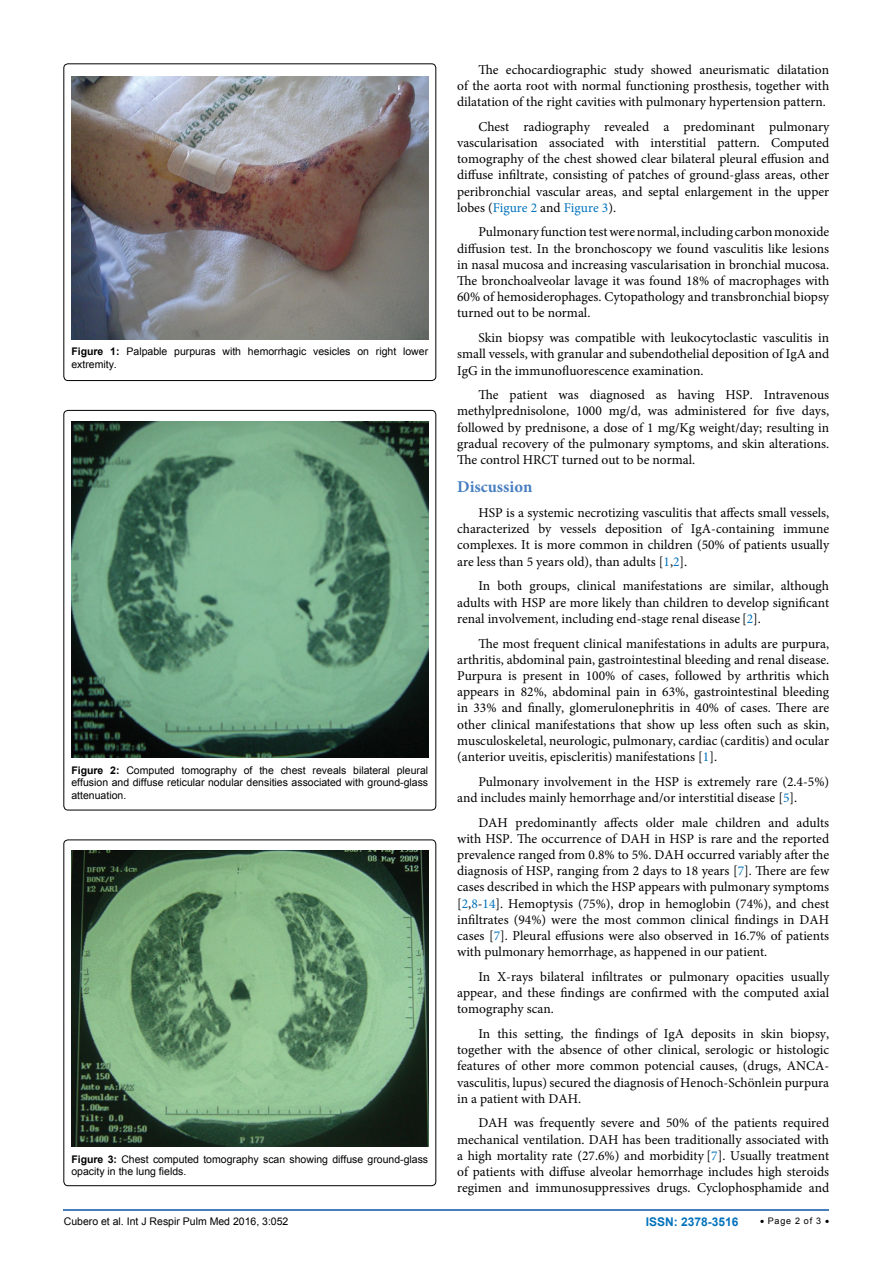
<style>
.page{position:relative;width:893px;height:1263px;background:#fff}
.page>*{position:absolute;margin:0;border:0;box-sizing:border-box;transform-origin:0 0}
.t1{font:700 16.5px "Minion Pro";color:#487ec0}
.t2{font:13.5px/16.2px "Minion Pro";color:#000;text-align:justify}
.t3{font:700 12px "Arial";color:#0072bc}
.t4{font:10.5px/12.6px "Arial";color:#000}
.t5{font:9px "Arial";letter-spacing:.08em;color:#000}
.s1{font-weight:700}
.s2{color:#0072bc}
</style>
<div class="page">
<hr style="left:64px;top:1209px;width:765px;height:2px;background:#487ec0">
<div style="left:64px;top:64px;width:372px;height:317px;border:1px solid #000;border-radius:4px"></div>
<img style="left:71px;top:76px;width:357px;height:263px">
<div style="left:64px;top:410px;width:372px;height:400px;border:1px solid #000;border-radius:4px"></div>
<img style="left:71px;top:422px;width:357px;height:335px">
<div style="left:64px;top:840px;width:372px;height:346px;border:1px solid #000;border-radius:4px"></div>
<img style="left:71px;top:850px;width:357px;height:296px">
<p class="t4" style="left:71px;top:345px;width:358px"><span class="s1">Figure 1:</span> Palpable purpuras with hemorrhagic vesicles on right lower extremity.</p>
<p class="t4" style="left:71px;top:764px;width:358px;text-align:justify"><span class="s1">Figure 2:</span> Computed tomography of the chest reveals bilateral pleural effusion and diffuse reticular nodular densities associated with ground-glass attenuation.</p>
<p class="t4" style="left:71px;top:1153px;width:358px"><span class="s1">Figure 3:</span> Chest computed tomography scan showing diffuse ground-glass opacity in the lung fields.</p>
<p class="t2" style="left:457px;top:61px;width:374px;text-indent:21px">The echocardiographic study showed aneurismatic dilatation of the aorta root with normal functioning prosthesis, together with dilatation of the right cavities with pulmonary hypertension pattern.</p>
<p class="t2" style="left:457px;top:118px;width:374px;text-indent:21px">Chest radiography revealed a predominant pulmonary vascularisation associated with interstitial pattern. Computed tomography of the chest showed clear bilateral pleural effusion and diffuse infiltrate, consisting of patches of ground-glass areas, other peribronchial vascular areas, and septal enlargement in the upper lobes (<span class="s2">Figure 2</span> and <span class="s2">Figure 3</span>).</p>
<p class="t2" style="left:457px;top:224px;width:374px;text-indent:21px">Pulmonary function test were normal, including carbon monoxide diffusion test. In the bronchoscopy we found vasculitis like lesions in nasal mucosa and increasing vascularisation in bronchial mucosa.<br>The bronchoalveolar lavage it was found 18% of macrophages with 60% of hemosiderophages. Cytopathology and transbronchial biopsy turned out to be normal.</p>
<p class="t2" style="left:457px;top:330px;width:374px;text-indent:21px">Skin biopsy was compatible with leukocytoclastic vasculitis in small vessels, with granular and subendothelial deposition of IgA and IgG in the immunofluorescence examination.</p>
<p class="t2" style="left:457px;top:387px;width:374px;text-indent:21px">The patient was diagnosed as having HSP. Intravenous methylprednisolone, 1000 mg/d, was administered for five days, followed by prednisone, a dose of 1 mg/Kg weight/day; resulting in gradual recovery of the pulmonary symptoms, and skin alterations.<br>The control HRCT turned out to be normal.</p>
<p class="t1" style="left:457px;top:475px;width:77px">Discussion</p>
<p class="t2" style="left:457px;top:505px;width:374px;text-indent:21px">HSP is a systemic necrotizing vasculitis that affects small vessels, characterized by vessels deposition of IgA-containing immune complexes. It is more common in children (50% of patients usually are less than 5 years old), than adults [<span class="s2">1</span>,<span class="s2">2</span>].</p>
<p class="t2" style="left:457px;top:578px;width:374px;text-indent:21px">In both groups, clinical manifestations are similar, although adults with HSP are more likely than children to develop significant renal involvement, including end-stage renal disease [<span class="s2">2</span>].</p>
<p class="t2" style="left:457px;top:635px;width:374px;text-indent:21px">The most frequent clinical manifestations in adults are purpura, arthritis, abdominal pain, gastrointestinal bleeding and renal disease.<br>Purpura is present in 100% of cases, followed by arthritis which appears in 82%, abdominal pain in 63%, gastrointestinal bleeding in 33% and finally, glomerulonephritis in 40% of cases. There are other clinical manifestations that show up less often such as skin, musculoskeletal, neurologic, pulmonary, cardiac (carditis) and ocular (anterior uveitis, episcleritis) manifestations [<span class="s2">1</span>].</p>
<p class="t2" style="left:457px;top:773px;width:374px;text-indent:21px">Pulmonary involvement in the HSP is extremely rare (2.4-5%) and includes mainly hemorrhage and/or interstitial disease [<span class="s2">5</span>].</p>
<p class="t2" style="left:457px;top:814px;width:374px;text-indent:21px">DAH predominantly affects older male children and adults with HSP. The occurrence of DAH in HSP is rare and the reported prevalence ranged from 0.8% to 5%. DAH occurred variably after the diagnosis of HSP, ranging from 2 days to 18 years [<span class="s2">7</span>]. There are few cases described in which the HSP appears with pulmonary symptoms [<span class="s2">2</span>,<span class="s2">8</span>-<span class="s2">14</span>]. Hemoptysis (75%), drop in hemoglobin (74%), and chest infiltrates (94%) were the most common clinical findings in DAH cases [<span class="s2">7</span>]. Pleural effusions were also observed in 16.7% of patients with pulmonary hemorrhage, as happened in our patient.</p>
<p class="t2" style="left:457px;top:968px;width:374px;text-indent:21px">In X-rays bilateral infiltrates or pulmonary opacities usually appear, and these findings are confirmed with the computed axial tomography scan.</p>
<p class="t2" style="left:457px;top:1026px;width:374px;text-indent:21px">In this setting, the findings of IgA deposits in skin biopsy, together with the absence of other clinical, serologic or histologic features of other more common potencial causes, (drugs, ANCA&shy;vasculitis, lupus) secured the diagnosis of Henoch-Schönlein purpura in a patient with DAH.</p>
<p class="t2" style="left:457px;top:1115px;width:374px;text-indent:21px">DAH was frequently severe and 50% of the patients required mechanical ventilation. DAH has been traditionally associated with a high mortality rate (27.6%) and morbidity [<span class="s2">7</span>]. Usually treatment of patients with diffuse alveolar hemorrhage includes high steroids regimen and immunosuppressives drugs. Cyclophosphamide and</p>
<p class="t4" style="left:64px;top:1215px;width:226px">Cubero et al. Int J Respir Pulm Med 2016, 3:052</p>
<p class="t3" style="left:646px;top:1214px;width:94px">ISSN: 2378-3516</p>
<p class="t5" style="left:760px;top:1215px;width:71px">• Page 2 of 3 •</p>
</div>
